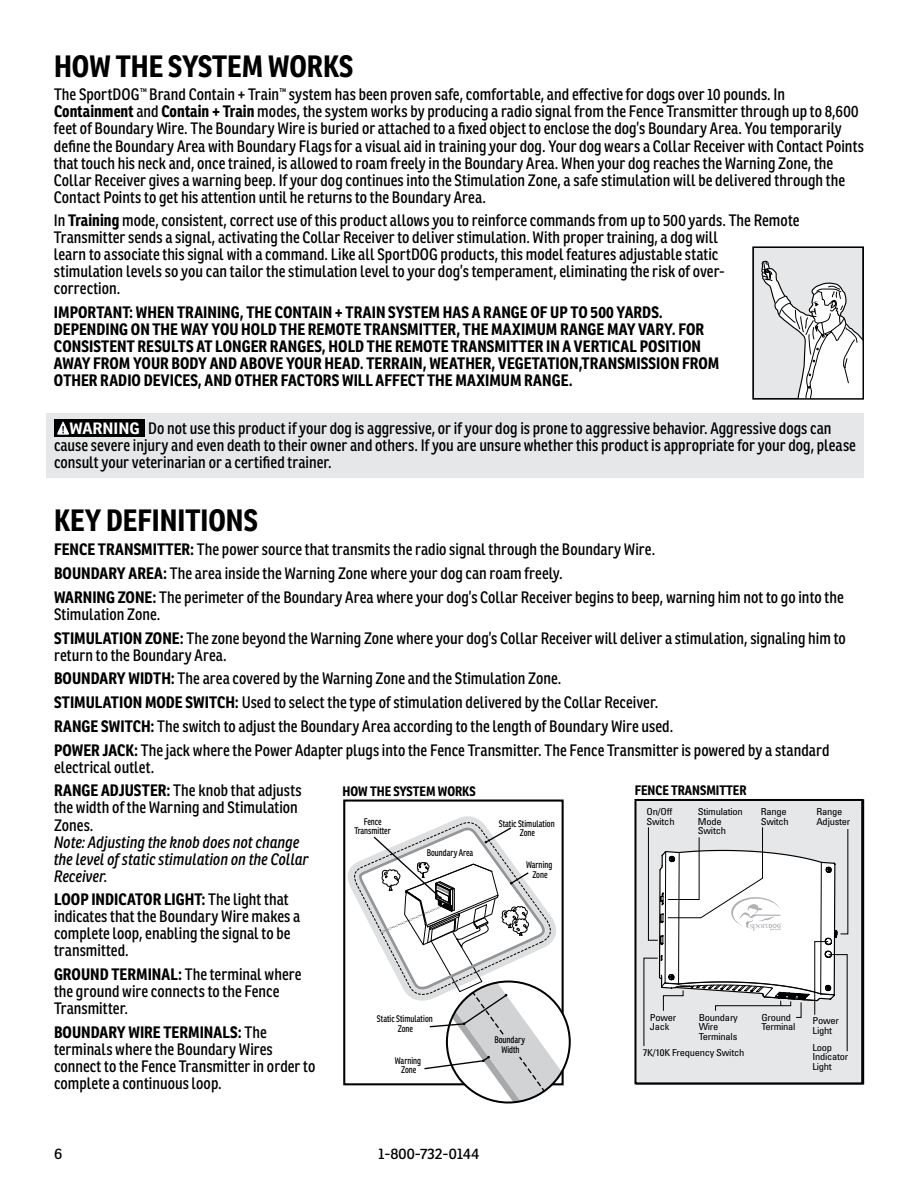
<style>
.page{position:relative;width:918px;height:1188px;background:#fff}
.page>*{position:absolute;margin:0;border:0;box-sizing:border-box;transform-origin:0 0}
.t1{font:700 30px "Ronnia Cond";color:#000}
.t2{font:16.2px/17.1px "Ronnia Cond";color:#000}
.t3{font:700 16.2px/17.1px "Ronnia Cond";color:#000}
.t4{font:italic 16.2px/17.1px "Ronnia Cond";color:#000}
.t5{font:15px "Ronnia";color:#000}
.t6{font:700 13.35px "Ronnia Cond";color:#000}
.t7{font:condensed 9.6px/9.6px "Univers LT Std";letter-spacing:-.025em;color:#000;scale:1.1 1}
.t8{font:9.3px/9.3px "Ronnia Cond";color:#000;text-align:center;scale:.9 1}
.s1{font-weight:700}
.s2{font-family:"Ronnia";font-weight:700;font-size:15.9px;color:#fff}
</style>
<div class="page">
<div style="left:47px;top:413px;width:817px;height:65px;background:#e6e7e8"></div>
<div style="left:54px;top:419px;width:90px;height:18px;background:#000"></div>
<svg style="left:57px;top:421px;width:12px;height:14px"></svg>
<div style="left:753px;top:247px;width:110px;height:152px;background:#e6e7e8"></div>
<svg style="left:761px;top:260px;width:101px;height:138px"></svg>
<div style="left:752px;top:246px;width:112px;height:154px;border:1px solid #000"></div>
<div style="left:343px;top:800px;width:221px;height:285px;border:2px solid #000"></div>
<svg style="left:346px;top:814px;width:224px;height:289px"></svg>
<div style="left:635px;top:800px;width:227px;height:283px;background:#e6e7e8"></div>
<div style="left:634px;top:799px;width:229px;height:285px;border:2px solid #000"></div>
<svg style="left:837px;top:829px;width:12px;height:223px"></svg>
<svg style="left:643px;top:827px;width:194px;height:220px"></svg>
<h1 class="t1" style="left:54px;top:47px;width:301px">HOW THE SYSTEM WORKS</h1>
<p class="t2" style="left:54px;top:86px;width:811px">The SportDOG<sup>™</sup> Brand Contain + Train<sup>™</sup> system has been proven safe, comfortable, and effective for dogs over 10 pounds. In <span class="s1">Containment</span> and <span class="s1">Contain + Train</span> modes, the system works by producing a radio signal from the Fence Transmitter through up to 8,600 feet of Boundary Wire. The Boundary Wire is buried or attached to a fixed object to enclose the dog’s Boundary Area. You temporarily define the Boundary Area with Boundary Flags for a visual aid in training your dog. Your dog wears a Collar Receiver with Contact Points that touch his neck and, once trained, is allowed to roam freely in the Boundary Area. When your dog reaches the Warning Zone, the Collar Receiver gives a warning beep. If your dog continues into the Stimulation Zone, a safe stimulation will be delivered through the Contact Points to get his attention until he returns to the Boundary Area.</p>
<p class="t2" style="left:54px;top:212px;width:747px">In <span class="s1">Training</span> mode, consistent, correct use of this product allows you to reinforce commands from up to 500 yards. The Remote Transmitter sends a signal, activating the Collar Receiver to deliver stimulation. With proper training, a dog will<br>learn to associate this signal with a command. Like all SportDOG products, this model features adjustable static<br>stimulation levels so you can tailor the stimulation level to your dog’s temperament, eliminating the risk of over-<br>correction.</p>
<p class="t3" style="left:54px;top:304px;width:667px">IMPORTANT: WHEN TRAINING, THE CONTAIN + TRAIN SYSTEM HAS A RANGE OF UP TO 500 YARDS.<br>DEPENDING ON THE WAY YOU HOLD THE REMOTE TRANSMITTER, THE MAXIMUM RANGE MAY VARY. FOR CONSISTENT RESULTS AT LONGER RANGES, HOLD THE REMOTE TRANSMITTER IN A VERTICAL POSITION AWAY FROM YOUR BODY AND ABOVE YOUR HEAD. TERRAIN, WEATHER, VEGETATION,TRANSMISSION FROM OTHER RADIO DEVICES, AND OTHER FACTORS WILL AFFECT THE MAXIMUM RANGE.</p>
<p class="t2" style="left:54px;top:419px;width:803px;text-indent:16px"><span class="s2">WARNING</span> Do not use this product if your dog is aggressive, or if your dog is prone to aggressive behavior. Aggressive dogs can cause severe injury and even death to their owner and others. If you are unsure whether this product is appropriate for your dog, please consult your veterinarian or a certified trainer.</p>
<h1 class="t1" style="left:54px;top:501px;width:205px">KEY DEFINITIONS</h1>
<p class="t2" style="left:54px;top:538px;width:791px;line-height:23.7px"><span class="s1">FENCE TRANSMITTER:</span> The power source that transmits the radio signal through the Boundary Wire.<br><span class="s1">BOUNDARY AREA:</span> The area inside the Warning Zone where your dog can roam freely.<br><span class="s1">WARNING ZONE:</span> The perimeter of the Boundary Area where your dog’s Collar Receiver begins to beep, warning him not to go into the</p>
<p class="t2" style="left:54px;top:602px;width:793px;line-height:23.7px">Stimulation Zone.<br><span class="s1">STIMULATION ZONE:</span> The zone beyond the Warning Zone where your dog’s Collar Receiver will deliver a stimulation, signaling him to</p>
<p class="t2" style="left:54px;top:643px;width:777px;line-height:23.7px">return to the Boundary Area.<br><span class="s1">BOUNDARY WIDTH:</span> The area covered by the Warning Zone and the Stimulation Zone.<br><span class="s1">STIMULATION MODE SWITCH:</span> Used to select the type of stimulation delivered by the Collar Receiver.<br><span class="s1">RANGE SWITCH:</span> The switch to adjust the Boundary Area according to the length of Boundary Wire used.<br><span class="s1">POWER JACK:</span> The jack where the Power Adapter plugs into the Fence Transmitter. The Fence Transmitter is powered by a standard</p>
<p class="t2" style="left:54px;top:755px;width:249px;line-height:23.7px">electrical outlet.<br><span class="s1">RANGE ADJUSTER:</span> The knob that adjusts</p>
<p class="t2" style="left:54px;top:799px;width:245px">the width of the Warning and Stimulation<br>Zones.</p>
<p class="t4" style="left:54px;top:833px;width:256px">Note: Adjusting the knob does not change the level of static stimulation on the Collar<br>Receiver.</p>
<p class="t2" style="left:54px;top:891px;width:248px"><span class="s1">LOOP INDICATOR LIGHT:</span> The light that indicates that the Boundary Wire makes a complete loop, enabling the signal to be transmitted.</p>
<p class="t2" style="left:54px;top:966px;width:249px"><span class="s1">GROUND TERMINAL:</span> The terminal where the ground wire connects to the Fence<br>Transmitter.</p>
<p class="t2" style="left:54px;top:1024px;width:263px"><span class="s1">BOUNDARY WIRE TERMINALS:</span> The terminals where the Boundary Wires connect to the Fence Transmitter in order to complete a continuous loop.</p>
<p class="t6" style="left:342px;top:782px;width:135px">HOW THE SYSTEM WORKS</p>
<p class="t6" style="left:635px;top:781px;width:113px">FENCE TRANSMITTER</p>
<p class="t7" style="left:647px;top:807px;width:27px">On/Off<br>Switch</p>
<p class="t7" style="left:761px;top:807px;width:27px">Range<br>Switch</p>
<p class="t7" style="left:698px;top:807px;width:42px">Stimulation<br>Mode<br>Switch</p>
<p class="t7" style="left:816px;top:807px;width:32px">Range<br>Adjuster</p>
<p class="t8" style="left:355px;top:817px;width:42px">Fence<br>Transmitter</p>
<p class="t8" style="left:499px;top:819px;width:64px">Static Stimulation<br>Zone</p>
<p class="t8" style="left:427px;top:848px;width:53px">Boundary Area</p>
<p class="t8" style="left:526px;top:860px;width:31px">Warning<br>Zone</p>
<p class="t7" style="left:699px;top:1012px;width:37px">Boundary<br>Wire<br>Terminals</p>
<p class="t7" style="left:761px;top:1012px;width:33px">Ground<br>Terminal</p>
<p class="t7" style="left:650px;top:1012px;width:26px">Power<br>Jack</p>
<p class="t7" style="left:643px;top:1048px;width:94px">7K/10K Frequency Switch</p>
<p class="t8" style="left:377px;top:1014px;width:64px">Static Stimulation<br>Zone</p>
<p class="t7" style="left:813px;top:1016px;width:26px">Power<br>Light</p>
<p class="t7" style="left:812px;top:1042px;width:34px">Loop<br>Indicator<br>Light</p>
<p class="t8" style="left:494px;top:1035px;width:36px">Boundary<br>Width</p>
<p class="t8" style="left:395px;top:1056px;width:31px">Warning<br>Zone</p>
<p class="t5" style="left:54px;top:1144px;width:10px">6</p>
<p class="t5" style="left:378px;top:1144px;width:103px">1-800-732-0144</p>
</div>
